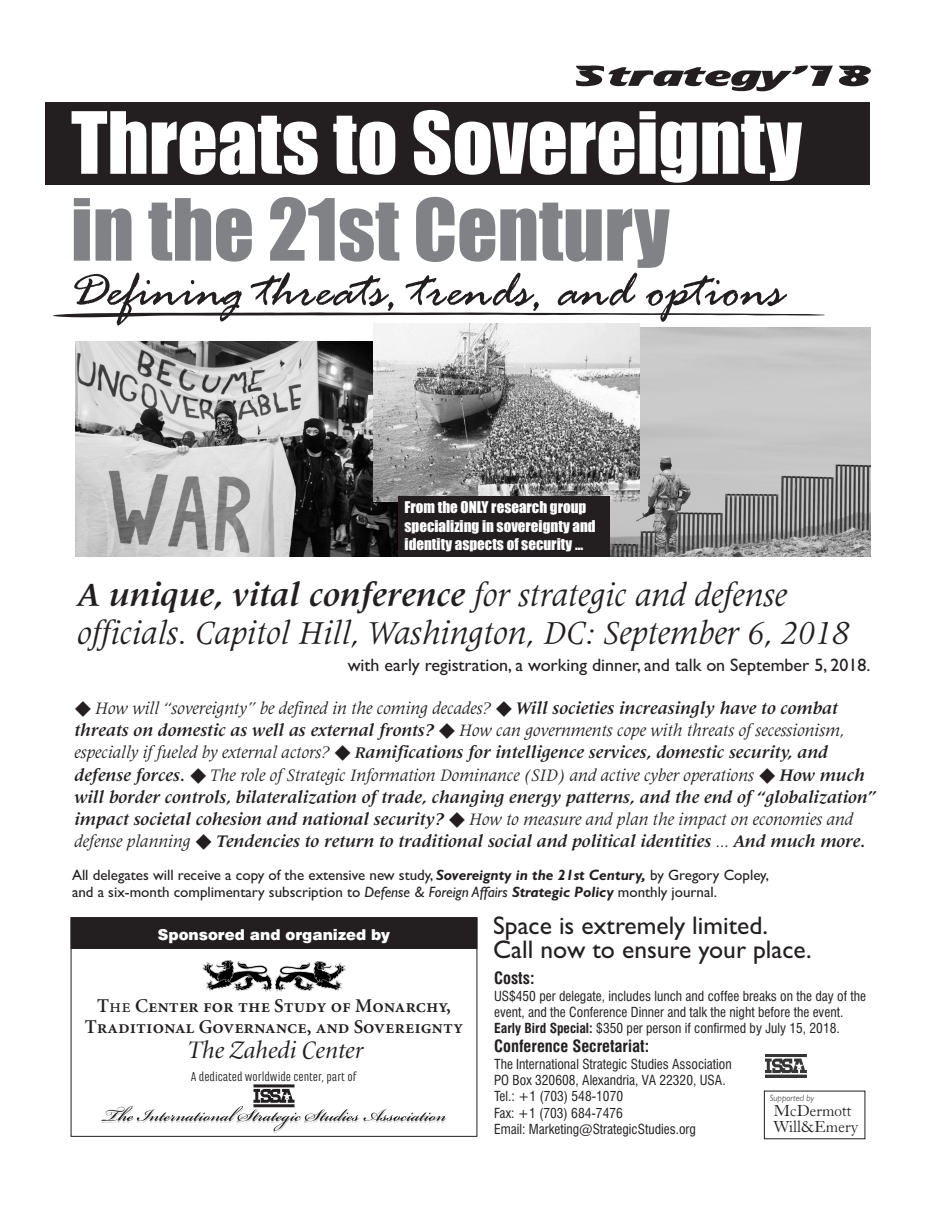
<style>
.page{position:relative;width:945px;height:1215px;background:#fff}
.page>*{position:absolute;margin:0;border:0;box-sizing:border-box;transform-origin:0 0}
.t1{font:79.2px "Impact";color:#fff}
.t2{font:79.2px "Impact";color:#808285}
.t3{font:italic 34.5px/38.7px "Latin 725 BT";color:#231f20}
.t4{font:25.5px/23.7px "Gill Sans";color:#231f20}
.t5{font:italic 25.2px "Minion Display";color:#231f20}
.t6{font:600 19.5px/21px "Minion Exp";color:#231f20;text-align:center}
.t7{font:italic 700 18px/22.2px "Latin 725 BT";color:#231f20}
.t8{font:18px "Gill Sans";color:#231f20}
.t9{font:17.1px/15.8px "Caslon Old Face BT";color:#231f20}
.t10{font:700 condensed 16.5px "Swiss 721 BT";color:#231f20}
.t11{font:15px/17.4px "Gill Sans";color:#231f20}
.t12{font:15px/18.3px "Impact";color:#fff}
.t13{font:900 15px "Swiss 721 BT";color:#fff}
.t14{font:condensed 13.5px/16.2px "Swiss 721 BT";color:#231f20}
.t15{font:13.5px "Marianina FY";color:#231f20}
.t16{font:italic 300 9px "Gill Light S Si";color:#231f20}
.s1{font-weight:700}
.s2{font-weight:400}
.s3{font-size:16.5px}
.s4{font-weight:700;font-style:italic}
.s5{font-style:italic}
.s6{font-family:"Minion"}
.s7{font-family:"Minion Swash"}
</style>
<div class="page">
<div style="left:70px;top:917px;width:408px;height:32px;background:#231f20"></div>
<div style="left:46px;top:102px;width:824px;height:83px;background:#231f20"></div>
<svg style="left:576px;top:65px;width:295px;height:26px"></svg>
<svg style="left:53px;top:272px;width:772px;height:54px"></svg>
<img style="left:610px;top:328px;width:261px;height:229px">
<img style="left:76px;top:342px;width:322px;height:215px">
<img style="left:373px;top:324px;width:267px;height:178px">
<div style="left:398px;top:496px;width:212px;height:61px;background:#231f20"></div>
<div style="left:71px;top:917px;width:406px;height:220px;border:1px solid #231f20"></div>
<img style="left:275px;top:962px;width:71px;height:29px">
<img style="left:202px;top:961px;width:69px;height:30px">
<svg style="left:101px;top:1084px;width:346px;height:49px"></svg>
<img style="left:766px;top:1055px;width:41px;height:23px">
<h1 class="t1" style="left:71px;top:111px;width:732px">Threats to Sovereignty</h1>
<h1 class="t2" style="left:71px;top:198px;width:600px">in the 21st Century</h1>
<p class="t12" style="left:405px;top:499px;width:193px">From the ONLY research group specializing in sovereignty and identity aspects of security ...</p>
<h2 class="t3" style="left:78px;top:577px;width:773px"><span class="s1">A unique, vital conference</span> for strategic and defense officials. Capitol Hill, Washington, DC: September 6, 2018</h2>
<p class="t8" style="left:348px;top:658px;width:524px">with early registration, a working dinner, and talk on September 5, 2018.</p>
<p class="t7" style="left:75px;top:698px;width:803px">◆ <span class="s2">How will “sovereignty” be defined in the coming decades?</span> ◆ Will societies increasingly have to combat threats on domestic as well as external fronts? ◆ <span class="s2">How can governments cope with threats of secessionism, especially if fueled by external actors?</span> ◆ <span class="s3">R</span>amifications for intelligence services, domestic security, and defense forces. ◆ <span class="s2">The role of Strategic Information Dominance (SID) and active cyber operations</span> ◆ How much will border controls, bilateralization of trade, changing energy patterns, and the end of “globalization” impact societal cohesion and national security? ◆ <span class="s2">How to measure and plan the impact on economies and defense planning</span> ◆ Tendencies to return to traditional social and political identities <span class="s2">...</span> And much more.</p>
<p class="t11" style="left:72px;top:868px;width:698px">All delegates will receive a copy of the extensive new study, <span class="s4">Sovereignty in the 21st Century,</span> by Gregory Copley, and a six-month complimentary subscription to <span class="s5">Defense &amp; Foreign Affairs</span> <span class="s4">Strategic Policy</span> monthly journal.</p>
<h3 class="t4" style="left:493px;top:916px;width:320px">Space is extremely limited.<br>Call now to ensure your place.</h3>
<p class="t13" style="left:158px;top:928px;width:234px">Sponsored and organized by</p>
<p class="t6" style="left:85px;top:996px;width:380px"><span class="s6">T</span><span class="s2">he</span> <span class="s6">C</span>enter for the <span class="s6">S</span>tudy of <span class="s6">M</span>onarchy,<br><span class="s6">T</span>raditional <span class="s6">G</span>overnance, and <span class="s6">S</span>overeignty</p>
<h3 class="t5" style="left:186px;top:1039px;width:178px">The <span class="s7">Z</span>ahedi <span class="s7">C</span>enter</h3>
<p class="t15" style="left:191px;top:1071px;width:167px">A dedicated worldwide center, part of</p>
<p class="t10" style="left:494px;top:971px;width:42px">Costs:</p>
<p class="t14" style="left:494px;top:989px;width:374px">US$450 per delegate, includes lunch and coffee breaks on the day of the event, and the Conference Dinner and talk the night before the event.<br><span class="s1">Early Bird Special:</span> $350 per person if confirmed by July 15, 2018.</p>
<p class="t10" style="left:494px;top:1040px;width:157px">Conference Secretariat:</p>
<p class="t14" style="left:494px;top:1057px;width:239px">The International Strategic Studies Association PO Box 320608, Alexandria, VA 22320, USA.<br>Tel.: +1 (703) 548-1070<br>Fax: +1 (703) 684-7476<br>Email: Marketing@StrategicStudies.org</p>
<p class="t16" style="left:770px;top:1094px;width:46px">Supported by</p>
<p class="t9" style="left:773px;top:1104px;width:86px">McDermott<br>Will&amp;Emery</p>
</div>
